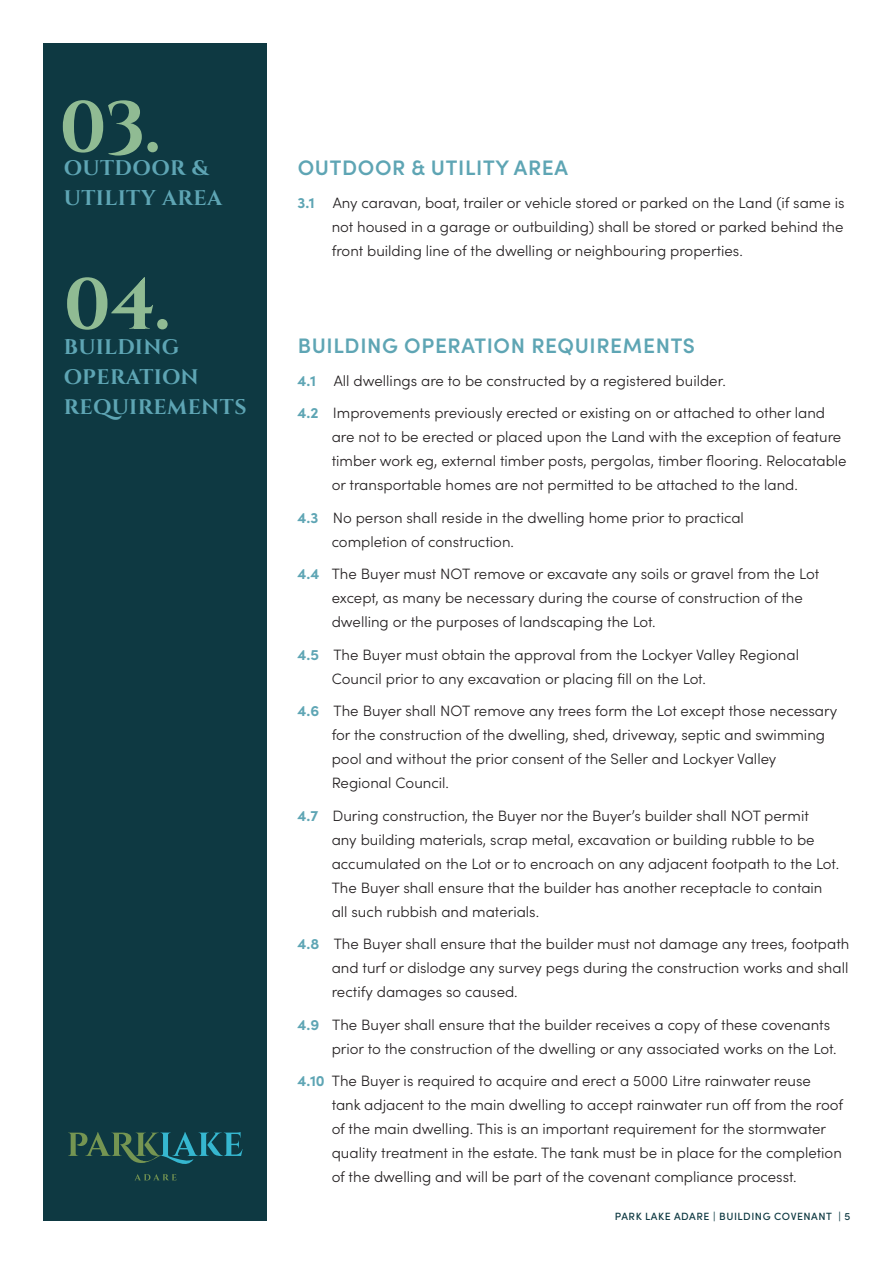
<style>
.page{position:relative;width:893px;height:1263px;background:#fff}
.page>*{position:absolute;margin:0;border:0;box-sizing:border-box;transform-origin:0 0}
.t1{font:700 72px "Cinzel";color:#90bb93}
.t2{font:600 21px "Sofia Pro";letter-spacing:.03em;color:#5ea5b4}
.t3{font:700 21px/30px "Cinzel";letter-spacing:.02em;color:#5ea5b4}
.t4{font:300 15px/24px "Sofia Pro";color:#231f20}
.t5{font:500 10.5px "Sofia Pro";letter-spacing:.05em;color:#0e3942}
.s1{font-weight:700;color:#5ea5b4}
</style>
<div class="page">
<div style="left:43px;top:43px;width:223px;height:1177px;background:#0e3942"></div>
<svg style="left:68px;top:1132px;width:174px;height:48px"></svg>
<p class="t1" style="left:60px;top:81px;width:103px">03.</p>
<p class="t3" style="left:64px;top:154px;width:160px">OUTDOOR &amp;<br>UTILITY AREA</p>
<p class="t1" style="left:64px;top:258px;width:108px">04.</p>
<p class="t3" style="left:64px;top:332px;width:184px">BUILDING<br>OPERATION<br>REQUIREMENTS</p>
<p class="t2" style="left:298px;top:152px;width:272px">OUTDOOR &amp; UTILITY AREA</p>
<p class="t4" style="left:332px;top:190px;width:514px;text-align:justify;text-indent:-34px"><span class="s1">3.1</span> Any caravan, boat, trailer or vehicle stored or parked on the Land (if same is not housed in a garage or outbuilding) shall be stored or parked behind the front building line of the dwelling or neighbouring properties.</p>
<p class="t2" style="left:298px;top:330px;width:399px">BUILDING OPERATION REQUIREMENTS</p>
<p class="t4" style="left:298px;top:368px;width:430px"><span class="s1">4.1</span> All dwellings are to be constructed by a registered builder.</p>
<p class="t4" style="left:332px;top:400px;width:516px;text-indent:-34px"><span class="s1">4.2</span> Improvements previously erected or existing on or attached to other land are not to be erected or placed upon the Land with the exception of feature timber work eg, external timber posts, pergolas, timber flooring. Relocatable or transportable homes are not permitted to be attached to the land.</p>
<p class="t4" style="left:332px;top:505px;width:414px;text-indent:-34px"><span class="s1">4.3</span> No person shall reside in the dwelling home prior to practical completion of construction.</p>
<p class="t4" style="left:332px;top:561px;width:489px;text-indent:-34px"><span class="s1">4.4</span> The Buyer must NOT remove or excavate any soils or gravel from the Lot except, as many be necessary during the course of construction of the dwelling or the purposes of landscaping the Lot.</p>
<p class="t4" style="left:332px;top:642px;width:469px;text-indent:-34px"><span class="s1">4.5</span> The Buyer must obtain the approval from the Lockyer Valley Regional<br>Council prior to any excavation or placing fill on the Lot.</p>
<p class="t4" style="left:332px;top:698px;width:507px;text-indent:-34px"><span class="s1">4.6</span> The Buyer shall NOT remove any trees form the Lot except those necessary for the construction of the dwelling, shed, driveway, septic and swimming pool and without the prior consent of the Seller and Lockyer Valley Regional Council.</p>
<p class="t4" style="left:332px;top:803px;width:509px;text-indent:-34px"><span class="s1">4.7</span> During construction, the Buyer nor the Buyer’s builder shall NOT permit<br>any building materials, scrap metal, excavation or building rubble to be accumulated on the Lot or to encroach on any adjacent footpath to the Lot.<br>The Buyer shall ensure that the builder has another receptacle to contain all such rubbish and materials.</p>
<p class="t4" style="left:332px;top:931px;width:519px;text-align:justify;text-indent:-34px"><span class="s1">4.8</span> The Buyer shall ensure that the builder must not damage any trees, footpath and turf or dislodge any survey pegs during the construction works and shall rectify damages so caused.</p>
<p class="t4" style="left:332px;top:1012px;width:507px;text-indent:-34px"><span class="s1">4.9</span> The Buyer shall ensure that the builder receives a copy of these covenants prior to the construction of the dwelling or any associated works on the Lot.</p>
<p class="t4" style="left:332px;top:1068px;width:513px;text-indent:-34px"><span class="s1">4.10</span> The Buyer is required to acquire and erect a 5000 Litre rainwater reuse tank adjacent to the main dwelling to accept rainwater run off from the roof of the main dwelling. This is an important requirement for the stormwater quality treatment in the estate. The tank must be in place for the completion of the dwelling and will be part of the covenant compliance processt.</p>
<p class="t5" style="left:615px;top:1208px;width:237px">PARK LAKE ADARE | BUILDING COVENANT | 5</p>
</div>
